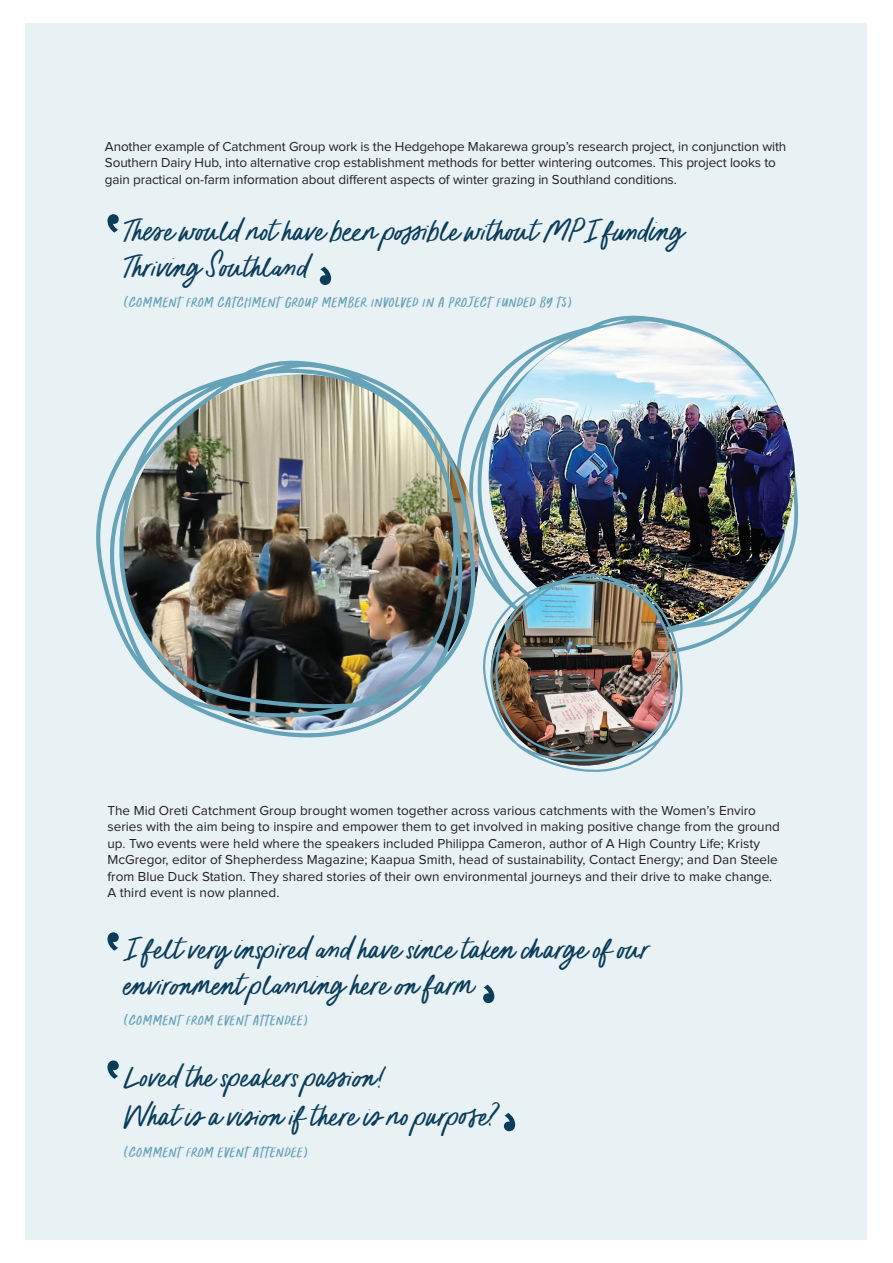
<style>
.page{position:relative;width:893px;height:1263px;background:#fff}
.page>*{position:absolute;margin:0;border:0;box-sizing:border-box;transform-origin:0 0}
.t1{font:43.5px/36px "Oranges And Lemons Script";color:#0a3d5a}
.t2{font:22.5px "Oranges And Lemons Caps";color:#66a2b8}
.t3{font:13.5px/16.5px "Proxima Nova";color:#231f20}
</style>
<div class="page">
<div style="left:26px;top:23px;width:841px;height:1216px;background:#e8f1f4"></div>
<svg style="left:476px;top:315px;width:322px;height:336px"></svg>
<img style="left:96px;top:360px;width:380px;height:378px">
<svg style="left:107px;top:214px;width:12px;height:19px"></svg>
<svg style="left:107px;top:932px;width:12px;height:19px"></svg>
<svg style="left:107px;top:1060px;width:12px;height:19px"></svg>
<svg style="left:320px;top:267px;width:11px;height:18px"></svg>
<svg style="left:483px;top:985px;width:11px;height:18px"></svg>
<svg style="left:504px;top:1113px;width:11px;height:18px"></svg>
<img style="left:489px;top:323px;width:306px;height:306px;border-radius:153px">
<img style="left:482px;top:573px;width:201px;height:199px">
<p class="t3" style="left:105px;top:139px;width:683px">Another example of Catchment Group work is the Hedgehope Makarewa group’s research project, in conjunction with<br>Southern Dairy Hub, into alternative crop establishment methods for better wintering outcomes. This project looks to gain practical on-farm information about different aspects of winter grazing in Southland conditions.</p>
<h1 class="t1" style="left:124px;top:214px;width:561px">These would not have been possible without MPI funding<br>Thriving Southland</h1>
<h2 class="t2" style="left:124px;top:293px;width:449px">(COMMENT FROM CATCHMENT GROUP MEMBER INVOLVED IN A PROJECT FUNDED BY TS)</h2>
<p class="t3" style="left:107px;top:802px;width:674px">The Mid Oreti Catchment Group brought women together across various catchments with the Women’s Enviro series with the aim being to inspire and empower them to get involved in making positive change from the ground up. Two events were held where the speakers included Philippa Cameron, author of A High Country Life; Kristy McGregor, editor of Shepherdess Magazine; Kaapua Smith, head of sustainability, Contact Energy; and Dan Steele from Blue Duck Station. They shared stories of their own environmental journeys and their drive to make change.<br>A third event is now planned.</p>
<h1 class="t1" style="left:124px;top:932px;width:526px">I felt very inspired and have since taken charge of our environment planning here on farm</h1>
<h2 class="t2" style="left:124px;top:1011px;width:185px">(COMMENT FROM EVENT ATTENDEE)</h2>
<h1 class="t1" style="left:124px;top:1059px;width:378px;line-height:39px">Loved the speakers passion!<br>What is a vision if there is no purpose?</h1>
<h2 class="t2" style="left:124px;top:1143px;width:185px">(COMMENT FROM EVENT ATTENDEE)</h2>
</div>
